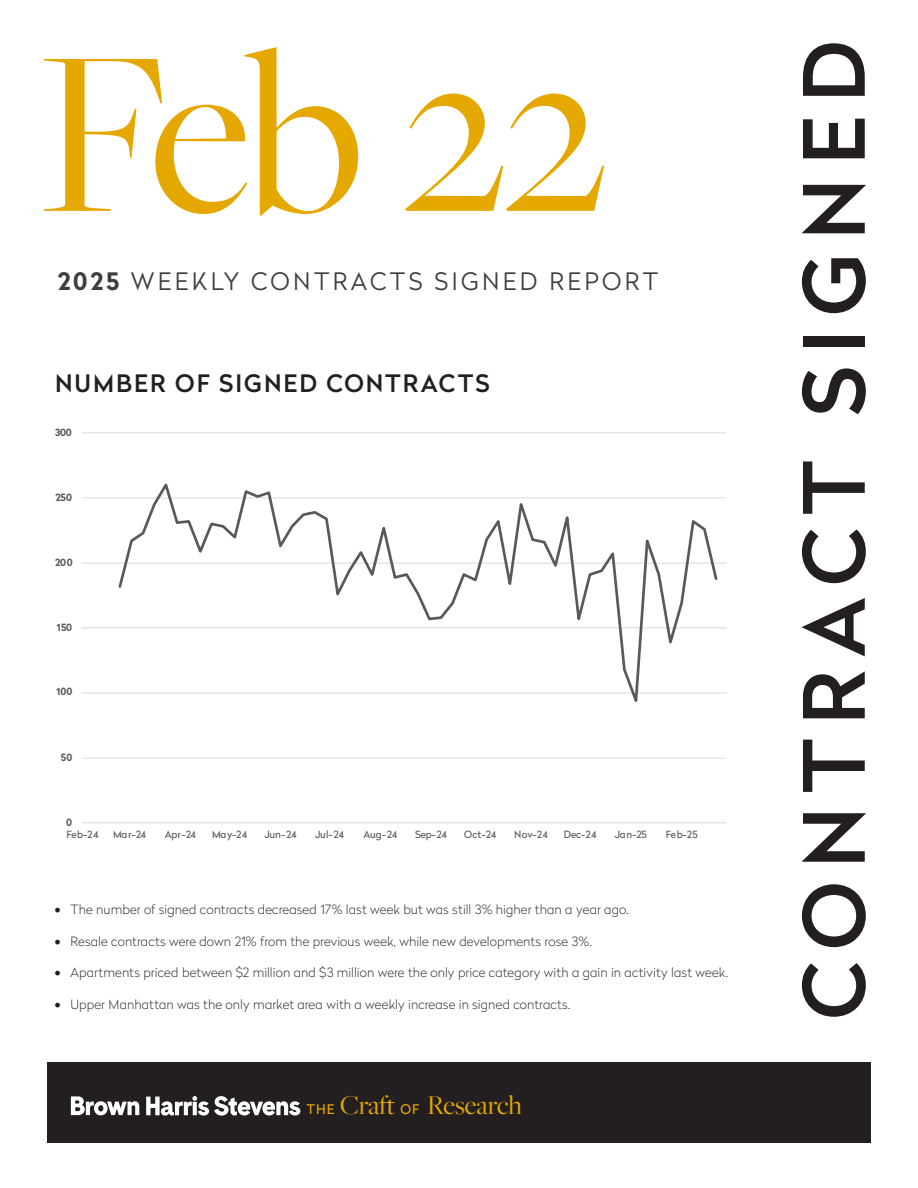
<style>
.page{position:relative;width:918px;height:1188px;background:#fff}
.page>*{position:absolute;margin:0;border:0;box-sizing:border-box;transform-origin:0 0}
.t1{font:243px "Freight Big Pro";color:#e5a800}
.t2{font:500 84px "Radikal";letter-spacing:.16em;color:#231f20}
.t3{font:28.2px "Freight Big Pro";letter-spacing:-.01em;color:#e5a800}
.t4{font:300 24px "Radikal";letter-spacing:.14em;color:#231f20}
.t5{font:500 24px "Radikal";letter-spacing:.085em;color:#231f20}
.t6{font:100 12.75px "Radikal";letter-spacing:.01em;color:#231f20}
.t7{font:9.9px "Radikal";letter-spacing:-.01em;color:#595959}
.t8{font:700 9.9px "Radikal";letter-spacing:-.01em;color:#595959}
.s1{font-weight:700}
.s2{font-family:"Minion Pro";font-weight:400;font-size:18px}
.s3{font-family:"Radikal";font-size:13.2px}
</style>
<div class="page">
<div style="left:47px;top:1062px;width:824px;height:81px;background:#231f20"></div>
<svg style="left:71px;top:1096px;width:68px;height:19px"></svg>
<svg style="left:146px;top:1096px;width:154px;height:20px"></svg>
<hr style="left:82px;top:758px;width:645px;height:1px;background:#d9d9d9">
<hr style="left:82px;top:693px;width:645px;height:1px;background:#d9d9d9">
<hr style="left:82px;top:628px;width:645px;height:1px;background:#d9d9d9">
<hr style="left:82px;top:563px;width:645px;height:1px;background:#d9d9d9">
<hr style="left:82px;top:498px;width:645px;height:1px;background:#d9d9d9">
<hr style="left:82px;top:433px;width:645px;height:1px;background:#d9d9d9">
<hr style="left:82px;top:823px;width:645px;height:1px;background:#d9d9d9">
<svg style="left:117px;top:483px;width:602px;height:219px"></svg>
<p class="t1" style="left:38px;top:-24px;width:569px">Feb 22</p>
<h3 class="t4" style="left:58px;top:265px;width:602px"><span class="s1">2025</span> WEEKLY CONTRACTS SIGNED REPORT</h3>
<p class="t5" style="left:55px;top:366px;width:436px">NUMBER OF SIGNED CONTRACTS</p>
<p class="t8" style="left:55px;top:425px;width:18px">300</p>
<p class="t8" style="left:56px;top:490px;width:18px">250</p>
<p class="t8" style="left:55px;top:555px;width:19px">200</p>
<p class="t8" style="left:57px;top:620px;width:17px">150</p>
<p class="t8" style="left:56px;top:685px;width:17px">100</p>
<p class="t8" style="left:61px;top:750px;width:13px">50</p>
<p class="t8" style="left:66px;top:815px;width:7px">0</p>
<p class="t7" style="left:66px;top:828px;width:34px">Feb-24</p>
<p class="t7" style="left:113px;top:828px;width:34px">Mar-24</p>
<p class="t7" style="left:165px;top:828px;width:33px">Apr-24</p>
<p class="t7" style="left:212px;top:828px;width:37px">May-24</p>
<p class="t7" style="left:264px;top:828px;width:34px">Jun-24</p>
<p class="t7" style="left:315px;top:828px;width:30px">Jul-24</p>
<p class="t7" style="left:364px;top:828px;width:35px">Aug-24</p>
<p class="t7" style="left:415px;top:828px;width:34px">Sep-24</p>
<p class="t7" style="left:464px;top:828px;width:34px">Oct-24</p>
<p class="t7" style="left:514px;top:828px;width:35px">Nov-24</p>
<p class="t7" style="left:564px;top:828px;width:34px">Dec-24</p>
<p class="t7" style="left:615px;top:828px;width:33px">Jan-25</p>
<p class="t7" style="left:666px;top:828px;width:33px">Feb-25</p>
<p class="t6" style="left:54px;top:901px;width:576px"><span class="s2">•</span> The number of signed contracts decreased 17% last week but was still 3% higher than a year ago.</p>
<p class="t6" style="left:54px;top:932px;width:539px"><span class="s2">•</span> Resale contracts were down 21% from the previous week, while new developments rose 3%.</p>
<p class="t6" style="left:54px;top:964px;width:675px"><span class="s2">•</span> Apartments priced between $2 million and $3 million were the only price category with a gain in activity last week.</p>
<p class="t6" style="left:54px;top:995px;width:518px"><span class="s2">•</span> Upper Manhattan was the only market area with a weekly increase in signed contracts.</p>
<p class="t3" style="left:307px;top:1087px;width:217px"><span class="s3">THE</span> Craft <span class="s3">OF</span> Research</p>
<p class="t2" style="left:774px;top:1019px;width:980px;rotate:-90deg">CONTRACT SIGNED</p>
</div>
